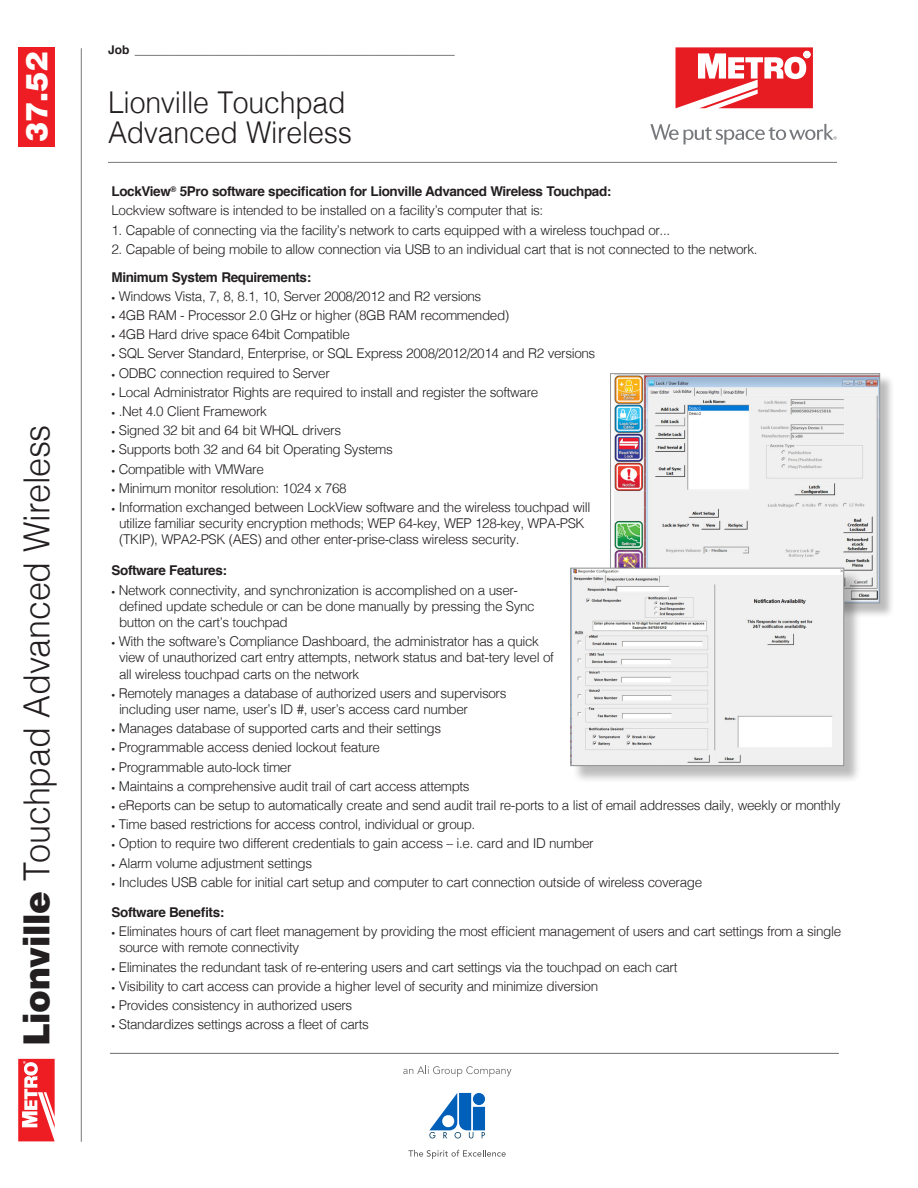
<style>
.page{position:relative;width:918px;height:1188px;background:#fff}
.page>*{position:absolute;margin:0;border:0;box-sizing:border-box;transform-origin:0 0}
.t1{font:300 36px "Helvetica";letter-spacing:-.01em;color:#231f20;scale:.95 1}
.t2{font:300 30px/30px "Helvetica";letter-spacing:-.01em;color:#231f20;scale:.95 1}
.t3{font:900 30px "Helvetica";color:#fff}
._02-BODY___keep{font:300 13.5px/16.2px "Helvetica";letter-spacing:-.03em;color:#231f20}
._02-BODY___keep-2{font:700 13.5px "Helvetica";letter-spacing:-.03em;color:#231f20}
.t4{font:700 12px "Helvetica";color:#231f20}
.s1{font-weight:900}
.s2{font-size:7.5px}
</style>
<div class="page">
<div style="left:18px;top:47px;width:37px;height:100px;background:#ee1d23"></div>
<div style="left:473px;top:1093px;width:12px;height:12px;background:#005fb9;border-radius:50%"></div>
<div style="left:473px;top:1107px;width:12px;height:23px;background:#005fb9"></div>
<svg style="left:429px;top:1093px;width:44px;height:45px"></svg>
<svg style="left:482px;top:1132px;width:3px;height:6px"></svg>
<svg style="left:408px;top:1150px;width:98px;height:9px"></svg>
<svg style="left:403px;top:1066px;width:109px;height:11px"></svg>
<hr style="left:110px;top:1053px;width:729px;height:1px;background:#6c6d70">
<div style="left:612px;top:375px;width:283px;height:243px;background:#231f20;opacity:.3"></div>
<img style="left:614px;top:375px;width:264px;height:226px">
<div style="left:610px;top:373px;width:270px;height:230px;border:1px solid #939598"></div>
<div style="left:572px;top:570px;width:290px;height:214px;background:#231f20;opacity:.3"></div>
<img style="left:572px;top:570px;width:270px;height:194px">
<div style="left:570px;top:568px;width:274px;height:198px;border:1px solid #939598"></div>
<hr style="left:81px;top:48px;width:1px;height:1094px;background:#76787b">
<svg style="left:18px;top:1059px;width:37px;height:82px"></svg>
<svg style="left:676px;top:47px;width:137px;height:61px"></svg>
<svg style="left:650px;top:124px;width:187px;height:20px"></svg>
<hr style="left:108px;top:162px;width:729px;height:1px;background:#76787b">
<p class="t3" style="left:17px;top:142px;width:92px;rotate:-90deg">37.52</p>
<p class="t1" style="left:6px;top:1046px;width:656px;rotate:-90deg"><span class="s1">Lionville</span> Touchpad Advanced Wireless</p>
<p class="t4" style="left:108px;top:40px;width:348px">Job ________________________________________________</p>
<p class="t2" style="left:108px;top:86px;width:259px">Lionville Touchpad<br>Advanced Wireless</p>
<p class="_02-BODY___keep-2" style="left:112px;top:180px;width:501px">LockView<sup>®</sup> 5Pro software specification for Lionville Advanced Wireless Touchpad:</p>
<p class="_02-BODY___keep" style="left:112px;top:201px;width:433px">Lockview software is intended to be installed on a facility’s computer that is:</p>
<p class="_02-BODY___keep" style="left:112px;top:221px;width:560px">1. Capable of connecting via the facility’s network to carts equipped with a wireless touchpad or...</p>
<p class="_02-BODY___keep" style="left:112px;top:240px;width:648px">2. Capable of being mobile to allow connection via USB to an individual cart that is not connected to the network.</p>
<p class="_02-BODY___keep-2" style="left:112px;top:266px;width:201px">Minimum System Requirements:</p>
<p class="_02-BODY___keep" style="left:112px;top:287px;width:371px"><span class="s2">•</span> Windows Vista, 7, 8, 8.1, 10, Server 2008/2012 and R2 versions</p>
<p class="_02-BODY___keep" style="left:112px;top:306px;width:399px"><span class="s2">•</span> 4GB RAM - Processor 2.0 GHz or higher (8GB RAM recommended)</p>
<p class="_02-BODY___keep" style="left:112px;top:325px;width:240px"><span class="s2">•</span> 4GB Hard drive space 64bit Compatible</p>
<p class="_02-BODY___keep" style="left:112px;top:345px;width:485px"><span class="s2">•</span> SQL Server Standard, Enterprise, or SQL Express 2008/2012/2014 and R2 versions</p>
<p class="_02-BODY___keep" style="left:112px;top:364px;width:220px"><span class="s2">•</span> ODBC connection required to Server</p>
<p class="_02-BODY___keep" style="left:112px;top:383px;width:428px"><span class="s2">•</span> Local Administrator Rights are required to install and register the software</p>
<p class="_02-BODY___keep" style="left:112px;top:402px;width:157px"><span class="s2">•</span> .Net 4.0 Client Framework</p>
<p class="_02-BODY___keep" style="left:112px;top:421px;width:231px"><span class="s2">•</span> Signed 32 bit and 64 bit WHQL drivers</p>
<p class="_02-BODY___keep" style="left:112px;top:441px;width:283px"><span class="s2">•</span> Supports both 32 and 64 bit Operating Systems</p>
<p class="_02-BODY___keep" style="left:112px;top:460px;width:154px"><span class="s2">•</span> Compatible with VMWare</p>
<p class="_02-BODY___keep" style="left:112px;top:479px;width:237px"><span class="s2">•</span> Minimum monitor resolution: 1024 x 768</p>
<p class="_02-BODY___keep" style="left:119px;top:498px;width:473px;text-indent:-8px"><span class="s2">•</span> Information exchanged between LockView software and the wireless touchpad will utilize familiar security encryption methods; WEP 64-key, WEP 128-key, WPA-PSK (TKIP), WPA2-PSK (AES) and other enter-prise-class wireless security.</p>
<p class="_02-BODY___keep-2" style="left:112px;top:560px;width:117px">Software Features:</p>
<p class="_02-BODY___keep" style="left:119px;top:581px;width:417px;text-indent:-7px"><span class="s2">•</span> Network connectivity, and synchronization is accomplished on a user&shy;defined update schedule or can be done manually by pressing the Sync button on the cart’s touchpad</p>
<p class="_02-BODY___keep" style="left:119px;top:632px;width:436px;text-indent:-7px"><span class="s2">•</span> With the software’s Compliance Dashboard, the administrator has a quick view of unauthorized cart entry attempts, network status and bat-tery level of all wireless touchpad carts on the network</p>
<p class="_02-BODY___keep" style="left:119px;top:684px;width:389px;text-indent:-7px"><span class="s2">•</span> Remotely manages a database of authorized users and supervisors including user name, user’s ID #, user’s access card number</p>
<p class="_02-BODY___keep" style="left:112px;top:719px;width:331px"><span class="s2">•</span> Manages database of supported carts and their settings</p>
<p class="_02-BODY___keep" style="left:112px;top:738px;width:270px"><span class="s2">•</span> Programmable access denied lockout feature</p>
<p class="_02-BODY___keep" style="left:112px;top:758px;width:182px"><span class="s2">•</span> Programmable auto-lock timer</p>
<p class="_02-BODY___keep" style="left:112px;top:777px;width:360px"><span class="s2">•</span> Maintains a comprehensive audit trail of cart access attempts</p>
<p class="_02-BODY___keep" style="left:112px;top:796px;width:730px"><span class="s2">•</span> eReports can be setup to automatically create and send audit trail re-ports to a list of email addresses daily, weekly or monthly</p>
<p class="_02-BODY___keep" style="left:112px;top:815px;width:365px"><span class="s2">•</span> Time based restrictions for access control, individual or group.</p>
<p class="_02-BODY___keep" style="left:112px;top:834px;width:484px"><span class="s2">•</span> Option to require two different credentials to gain access – i.e. card and ID number</p>
<p class="_02-BODY___keep" style="left:112px;top:854px;width:202px"><span class="s2">•</span> Alarm volume adjustment settings</p>
<p class="_02-BODY___keep" style="left:112px;top:873px;width:592px"><span class="s2">•</span> Includes USB cable for initial cart setup and computer to cart connection outside of wireless coverage</p>
<p class="_02-BODY___keep-2" style="left:112px;top:901px;width:114px">Software Benefits:</p>
<p class="_02-BODY___keep" style="left:119px;top:922px;width:724px;text-indent:-7px"><span class="s2">•</span> Eliminates hours of cart fleet management by providing the most efficient management of users and cart settings from a single source with remote connectivity</p>
<p class="_02-BODY___keep" style="left:112px;top:958px;width:567px"><span class="s2">•</span> Eliminates the redundant task of re-entering users and cart settings via the touchpad on each cart</p>
<p class="_02-BODY___keep" style="left:112px;top:977px;width:488px"><span class="s2">•</span> Visibility to cart access can provide a higher level of security and minimize diversion</p>
<p class="_02-BODY___keep" style="left:112px;top:996px;width:242px"><span class="s2">•</span> Provides consistency in authorized users</p>
<p class="_02-BODY___keep" style="left:112px;top:1015px;width:259px"><span class="s2">•</span> Standardizes settings across a fleet of carts</p>
</div>
